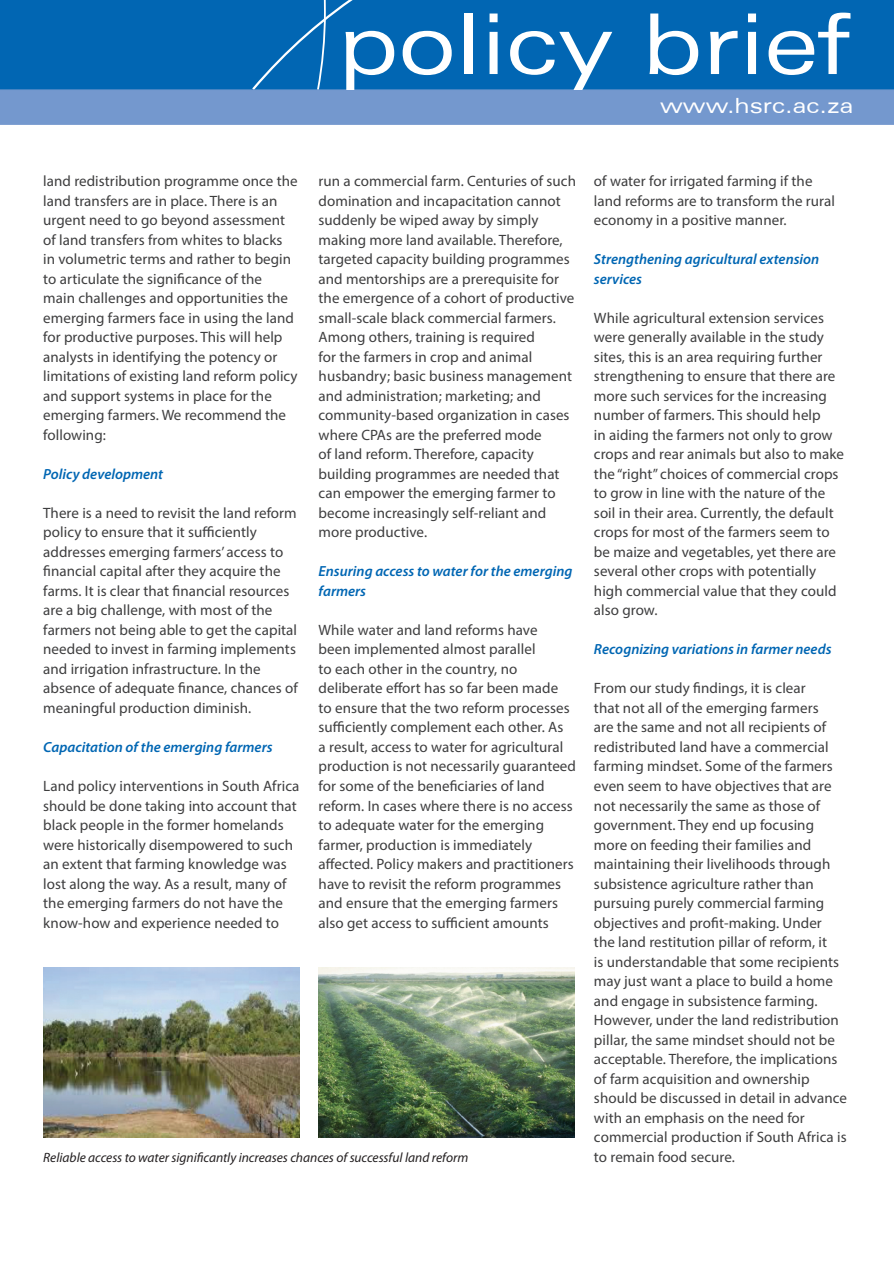
<style>
.page{position:relative;width:894px;height:1266px;background:#fff}
.page>*{position:absolute;margin:0;border:0;box-sizing:border-box;transform-origin:0 0}
.t1{font:expanded 84px "Zurich BT";color:#fff}
.t2{font:expanded 21px "Zurich BT";color:#fff}
.t3{font:15px/19.5px "Myriad Pro";letter-spacing:.005em;color:#3e3e3f}
.t4{font:italic 600 14.7px/19.5px "Myriad Pro";color:#0166b3}
.t5{font:italic 13.5px "Myriad Pro";color:#231f20}
</style>
<div class="page">
<img style="left:43px;top:967px;width:256px;height:170px">
<img style="left:319px;top:967px;width:255px;height:170px">
<svg style="left:0;top:0;width:894px;height:125px;background:#2375bb"></svg>
<h1 class="t1" style="left:338px;top:-5px;width:513px">policy brief</h1>
<h2 class="t2" style="left:660px;top:93px;width:195px">www.hsrc.ac.za</h2>
<p class="t3" style="left:43px;top:171px;width:256px">land redistribution programme once the land transfers are in place. There is an urgent need to go beyond assessment of land transfers from whites to blacks in volumetric terms and rather to begin to articulate the significance of the<br>main challenges and opportunities the emerging farmers face in using the land for productive purposes. This will help analysts in identifying the potency or limitations of existing land reform policy and support systems in place for the emerging farmers. We recommend the following:</p>
<p class="t4" style="left:43px;top:464px;width:121px">Policy development</p>
<p class="t3" style="left:43px;top:503px;width:256px">There is a need to revisit the land reform policy to ensure that it sufficiently addresses emerging farmers’ access to financial capital after they acquire the farms. It is clear that financial resources are a big challenge, with most of the farmers not being able to get the capital needed to invest in farming implements and irrigation infrastructure. In the absence of adequate finance, chances of meaningful production diminish.</p>
<p class="t4" style="left:43px;top:737px;width:231px">Capacitation of the emerging farmers</p>
<p class="t3" style="left:43px;top:776px;width:258px">Land policy interventions in South Africa should be done taking into account that black people in the former homelands were historically disempowered to such an extent that farming knowledge was lost along the way. As a result, many of the emerging farmers do not have the know-how and experience needed to</p>
<p class="t3" style="left:319px;top:171px;width:259px">run a commercial farm. Centuries of such domination and incapacitation cannot suddenly be wiped away by simply making more land available. Therefore, targeted capacity building programmes and mentorships are a prerequisite for the emergence of a cohort of productive small-scale black commercial farmers.<br>Among others, training is required<br>for the farmers in crop and animal husbandry; basic business management and administration; marketing; and community-based organization in cases where CPAs are the preferred mode<br>of land reform. Therefore, capacity building programmes are needed that can empower the emerging farmer to become increasingly self-reliant and more productive.</p>
<p class="t4" style="left:319px;top:561px;width:255px">Ensuring access to water for the emerging farmers</p>
<p class="t3" style="left:319px;top:620px;width:259px">While water and land reforms have<br>been implemented almost parallel<br>to each other in the country, no deliberate effort has so far been made<br>to ensure that the two reform processes sufficiently complement each other. As<br>a result, access to water for agricultural production is not necessarily guaranteed for some of the beneficiaries of land reform. In cases where there is no access to adequate water for the emerging farmer, production is immediately affected. Policy makers and practitioners have to revisit the reform programmes and ensure that the emerging farmers also get access to sufficient amounts</p>
<p class="t5" style="left:43px;top:1149px;width:426px">Reliable access to water significantly increases chances of successful land reform</p>
<p class="t3" style="left:594px;top:171px;width:242px">of water for irrigated farming if the land reforms are to transform the rural economy in a positive manner.</p>
<p class="t4" style="left:594px;top:249px;width:227px">Strengthening agricultural extension services</p>
<p class="t3" style="left:594px;top:308px;width:252px">While agricultural extension services were generally available in the study sites, this is an area requiring further strengthening to ensure that there are more such services for the increasing number of farmers. This should help<br>in aiding the farmers not only to grow crops and rear animals but also to make the “right” choices of commercial crops to grow in line with the nature of the soil in their area. Currently, the default crops for most of the farmers seem to be maize and vegetables, yet there are several other crops with potentially high commercial value that they could also grow.</p>
<p class="t4" style="left:594px;top:639px;width:239px">Recognizing variations in farmer needs</p>
<p class="t3" style="left:594px;top:678px;width:255px">From our study findings, it is clear<br>that not all of the emerging farmers<br>are the same and not all recipients of redistributed land have a commercial farming mindset. Some of the farmers even seem to have objectives that are not necessarily the same as those of government. They end up focusing more on feeding their families and maintaining their livelihoods through subsistence agriculture rather than pursuing purely commercial farming objectives and profit-making. Under<br>the land restitution pillar of reform, it<br>is understandable that some recipients may just want a place to build a home and engage in subsistence farming.<br>However, under the land redistribution pillar, the same mindset should not be acceptable. Therefore, the implications of farm acquisition and ownership should be discussed in detail in advance with an emphasis on the need for commercial production if South Africa is to remain food secure.</p>
</div>
